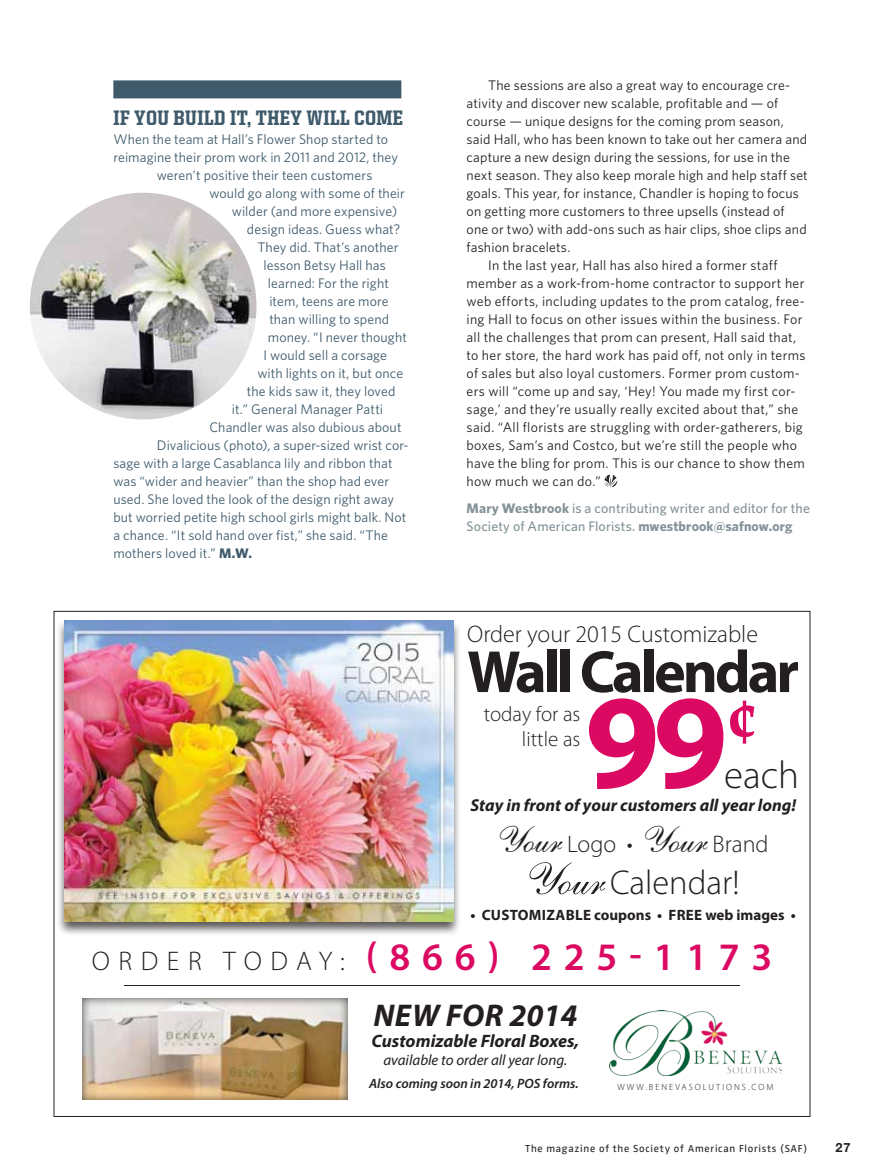
<style>
.page{position:relative;width:891px;height:1175px;background:#fff}
.page>*{position:absolute;margin:0;border:0;box-sizing:border-box;transform-origin:0 0}
.t1{font:700 135px "Myriad Pro";color:#db0962}
.t2{font:700 67.5px "Book Antiqua";color:#db0962}
.t3{font:700 60px "Myriad Pro";letter-spacing:-.05em;color:#231f20}
.t4{font:600 39px "Myriad Pro";letter-spacing:.3em;color:#db0962}
.t5{font:300 39px "Myriad Pro";color:#231f20}
.t6{font:300 34.5px "Myriad Pro";color:#231f20}
.t7{font:italic 700 31.5px "Myriad Pro";letter-spacing:.01em;color:#231f20}
.t8{font:300 24px "Myriad Pro";color:#231f20}
.t9{font:800 21px "United Serif Semi Cond";letter-spacing:.025em;color:#3e5a6b}
.t10{font:300 21px/25.2px "Myriad Pro";color:#231f20;text-align:right}
.t11{font:italic 700 18px "Myriad Pro";color:#231f20}
.t12{font:italic 700 17.25px "Myriad Pro";color:#231f20}
.t13{font:700 15px "Myriad Pro";letter-spacing:.005em;color:#231f20}
.t14{font:italic 15px "Myriad Pro";color:#231f20}
.t15{font:13.8px "Whitney";letter-spacing:.015em;color:#231f20}
.t16{font:13.8px "Whitney";letter-spacing:.005em;color:#3e5a6b}
.t17{font:500 13.8px/18px "Whitney";letter-spacing:.015em;color:#859399}
.t18{font:italic 600 13.5px "Myriad Pro";color:#231f20}
.t19{font:700 12.75px "Helvetica Neue";color:#231f20}
.t20{font:10.5px "Zwo";letter-spacing:.07em;color:#231f20}
.t21{font:300 9px "Myriad Pro";letter-spacing:.22em;color:#231f20}
.s1{font-weight:700}
.s2{font-family:"Sheer Beauty";font-weight:400;font-size:42px}
.s3{font-family:"Sheer Beauty";font-weight:400;font-size:51px}
.s4{font-weight:300;font-size:27px;color:#231f20}
</style>
<div class="page">
<svg style="left:604px;top:474px;width:13px;height:13px"></svg>
<div style="left:57px;top:619px;width:405px;height:316px;background:#231f20;opacity:.75"></div>
<img style="left:65px;top:620px;width:388px;height:301px">
<img style="left:610px;top:1010px;width:171px;height:66px">
<div style="left:80px;top:996px;width:269px;height:105px;background:#231f20;opacity:.75"></div>
<hr style="left:124px;top:985px;width:616px;height:1px;background:#231f20">
<div style="left:113px;top:80px;width:288px;height:18px;background:#3e5a6b"></div>
<img style="left:30px;top:193px;width:226px;height:226px;border-radius:113px">
<h3 class="t9" style="left:113px;top:107px;width:291px">IF YOU BUILD IT, THEY WILL COME</h3>
<p class="t16" style="left:113px;top:131px;width:276px">When the team at Hall’s Flower Shop started to</p>
<p class="t16" style="left:113px;top:149px;width:286px">reimagine their prom work in 2011 and 2012, they</p>
<p class="t16" style="left:157px;top:167px;width:217px">weren’t positive their teen customers</p>
<p class="t16" style="left:209px;top:185px;width:197px">would go along with some of their</p>
<p class="t16" style="left:232px;top:203px;width:167px">wilder (and more expensive)</p>
<p class="t16" style="left:247px;top:221px;width:155px">design ideas. Guess what?</p>
<p class="t16" style="left:257px;top:239px;width:143px">They did. That’s another</p>
<p class="t16" style="left:263px;top:257px;width:124px">lesson Betsy Hall has</p>
<p class="t16" style="left:268px;top:275px;width:123px">learned: For the right</p>
<p class="t16" style="left:269px;top:293px;width:121px">item, teens are more</p>
<p class="t16" style="left:269px;top:311px;width:121px">than willing to spend</p>
<p class="t16" style="left:268px;top:329px;width:141px">money. “I never thought</p>
<p class="t16" style="left:263px;top:347px;width:125px">I would sell a corsage</p>
<p class="t16" style="left:257px;top:365px;width:147px">with lights on it, but once</p>
<p class="t16" style="left:247px;top:383px;width:150px">the kids saw it, they loved</p>
<p class="t16" style="left:232px;top:401px;width:153px">it.” General Manager Patti</p>
<p class="t16" style="left:209px;top:419px;width:194px">Chandler was also dubious about</p>
<p class="t16" style="left:157px;top:437px;width:253px">Divalicious (photo), a super-sized wrist cor-</p>
<p class="t16" style="left:113px;top:455px;width:281px">sage with a large Casablanca lily and ribbon that</p>
<p class="t16" style="left:113px;top:473px;width:277px">was “wider and heavier” than the shop had ever</p>
<p class="t16" style="left:113px;top:491px;width:282px">used. She loved the look of the design right away</p>
<p class="t16" style="left:113px;top:509px;width:295px">but worried petite high school girls might balk. Not</p>
<p class="t16" style="left:113px;top:527px;width:276px">a chance. “It sold hand over fist,” she said. “The</p>
<p class="t16" style="left:113px;top:545px;width:140px">mothers loved it.” <span class="s1">M.W.</span></p>
<p class="t15" style="left:488px;top:77px;width:304px">The sessions are also a great way to encourage cre-</p>
<p class="t15" style="left:467px;top:95px;width:313px">ativity and discover new scalable, profitable and — of</p>
<p class="t15" style="left:467px;top:113px;width:319px">course — unique designs for the coming prom season,</p>
<p class="t15" style="left:467px;top:131px;width:342px">said Hall, who has been known to take out her camera and</p>
<p class="t15" style="left:467px;top:149px;width:325px">capture a new design during the sessions, for use in the</p>
<p class="t15" style="left:467px;top:167px;width:343px">next season. They also keep morale high and help staff set</p>
<p class="t15" style="left:467px;top:185px;width:334px">goals. This year, for instance, Chandler is hoping to focus</p>
<p class="t15" style="left:467px;top:203px;width:320px">on getting more customers to three upsells (instead of</p>
<p class="t15" style="left:467px;top:221px;width:342px">one or two) with add-ons such as hair clips, shoe clips and</p>
<p class="t15" style="left:467px;top:239px;width:105px">fashion bracelets.</p>
<p class="t15" style="left:488px;top:257px;width:291px">In the last year, Hall has also hired a former staff</p>
<p class="t15" style="left:467px;top:275px;width:340px">member as a work-from-home contractor to support her</p>
<p class="t15" style="left:467px;top:293px;width:340px">web efforts, including updates to the prom catalog, free-</p>
<p class="t15" style="left:467px;top:311px;width:338px">ing Hall to focus on other issues within the business. For</p>
<p class="t15" style="left:467px;top:329px;width:331px">all the challenges that prom can present, Hall said that,</p>
<p class="t15" style="left:467px;top:347px;width:341px">to her store, the hard work has paid off, not only in terms</p>
<p class="t15" style="left:467px;top:365px;width:335px">of sales but also loyal customers. Former prom custom-</p>
<p class="t15" style="left:467px;top:383px;width:331px">ers will “come up and say, ‘Hey! You made my first cor-</p>
<p class="t15" style="left:467px;top:401px;width:333px">sage,’ and they’re usually really excited about that,” she</p>
<p class="t15" style="left:467px;top:419px;width:338px">said. “All florists are struggling with order-gatherers, big</p>
<p class="t15" style="left:467px;top:437px;width:332px">boxes, Sam’s and Costco, but we’re still the people who</p>
<p class="t15" style="left:467px;top:455px;width:340px">have the bling for prom. This is our chance to show them</p>
<p class="t15" style="left:467px;top:473px;width:136px">how much we can do.”</p>
<p class="t17" style="left:467px;top:499px;width:345px"><span class="s1">Mary Westbrook</span> is a contributing writer and editor for the<br>Society of American Florists. <span class="s1">mwestbrook@safnow.org</span></p>
<h3 class="t8" style="left:467px;top:619px;width:292px">Order your 2015 Customizable</h3>
<h3 class="t3" style="left:467px;top:632px;width:333px">Wall Calendar</h3>
<h3 class="t10" style="left:484px;top:701px;width:98px">today for as little as</h3>
<h1 class="t1" style="left:585px;top:654px;width:145px">99</h1>
<h2 class="t2" style="left:727px;top:675px;width:35px">¢</h2>
<h3 class="t5" style="left:724px;top:751px;width:76px">each</h3>
<p class="t12" style="left:470px;top:794px;width:327px">Stay in front of your customers all year long!</p>
<h3 class="t8" style="left:498px;top:830px;width:272px"><span class="s2">Your</span> Logo • <span class="s2">Your</span> Brand</h3>
<h3 class="t6" style="left:527px;top:862px;width:214px"><span class="s3">Your</span> Calendar!</h3>
<p class="t13" style="left:470px;top:905px;width:327px">• CUSTOMIZABLE coupons • FREE web images •</p>
<h3 class="t4" style="left:92px;top:932px;width:682px"><span class="s4">ORDER TODAY:</span> (866) 225-1173</h3>
<h3 class="t7" style="left:373px;top:994px;width:206px">NEW FOR 2014</h3>
<h3 class="t11" style="left:372px;top:1029px;width:209px">Customizable Floral Boxes,</h3>
<p class="t14" style="left:383px;top:1051px;width:185px">available to order all year long.</p>
<p class="t18" style="left:369px;top:1074px;width:211px">Also coming soon in 2014, POS forms.</p>
<p class="t21" style="left:617px;top:1081px;width:157px">WWW.BENEVASOLUTIONS.COM</p>
<p class="t20" style="left:525px;top:1142px;width:284px">The magazine of the Society of American Florists (SAF)</p>
<p class="t19" style="left:835px;top:1140px;width:17px">27</p>
</div>
